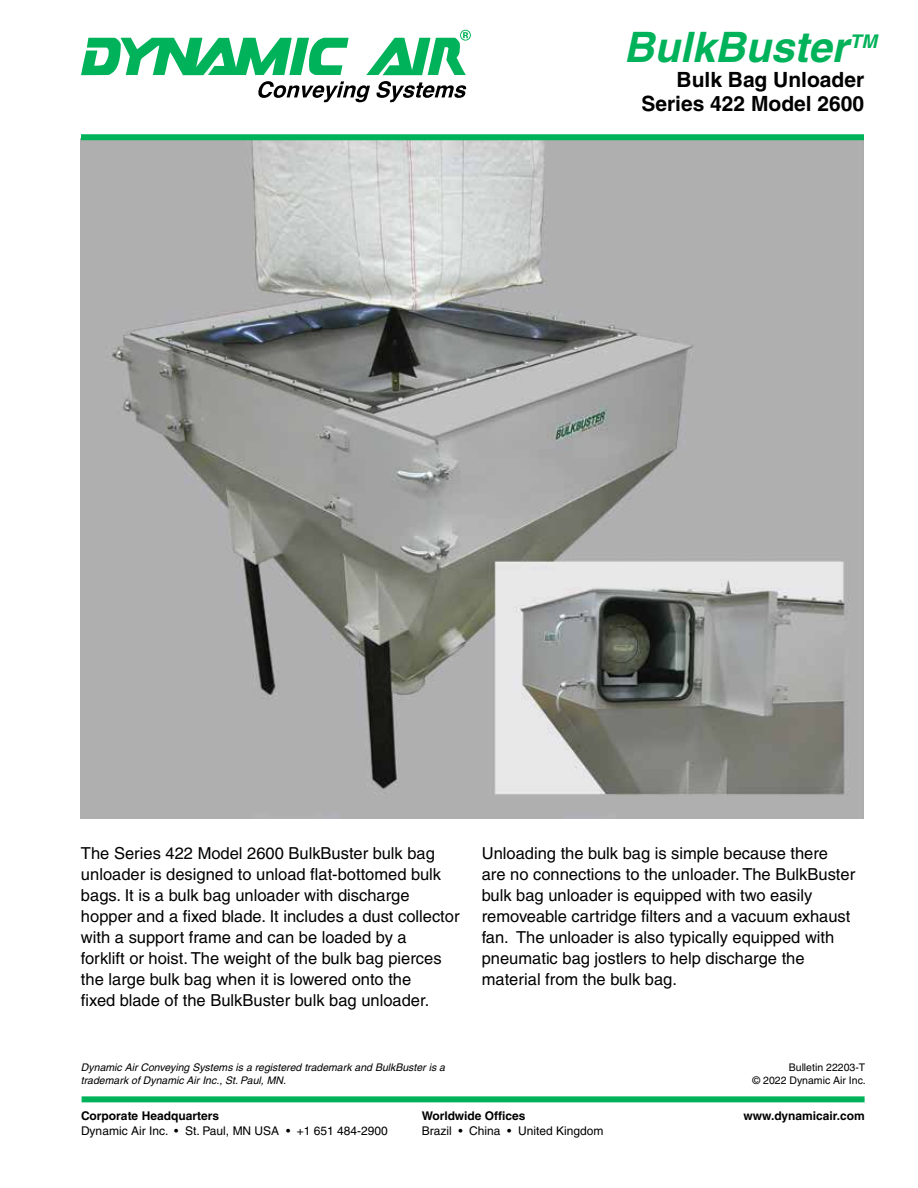
<style>
.page{position:relative;width:918px;height:1188px;background:#fff}
.page>*{position:absolute;margin:0;border:0;box-sizing:border-box;transform-origin:0 0}
.t1{font:italic 700 42px "Helvetica";color:#00b259}
.t2{font:700 21px/23.2px "Helvetica";color:#000;text-align:right}
.t3{font:16.5px/21px "Helvetica";color:#000}
.t4{font:12px "Helvetica";color:#000}
.t5{font:700 12px "Helvetica";color:#000}
.t6{font:italic 10.5px/13.5px "Helvetica";color:#000}
.t7{font:10.5px/13.5px "Helvetica";color:#000;text-align:right}
</style>
<div class="page">
<img style="left:81px;top:140px;width:783px;height:679px">
<div style="left:81px;top:134px;width:783px;height:6px;background:#00b259"></div>
<div style="left:82px;top:1096px;width:783px;height:6px;background:#00b259"></div>
<svg style="left:81px;top:38px;width:268px;height:37px"></svg>
<svg style="left:258px;top:81px;width:112px;height:21px"></svg>
<svg style="left:376px;top:81px;width:90px;height:21px"></svg>
<svg style="left:366px;top:30px;width:105px;height:45px"></svg>
<h1 class="t1" style="left:624px;top:22px;width:255px">BulkBuster<sup>TM</sup></h1>
<p class="t2" style="left:641px;top:68px;width:224px">Bulk Bag Unloader<br>Series 422 Model 2600</p>
<p class="t3" style="left:81px;top:843px;width:380px">The Series 422 Model 2600 BulkBuster bulk bag unloader is designed to unload flat-bottomed bulk bags. It is a bulk bag unloader with discharge hopper and a fixed blade. It includes a dust collector with a support frame and can be loaded by a<br>forklift or hoist. The weight of the bulk bag pierces the large bulk bag when it is lowered onto the<br>fixed blade of the BulkBuster bulk bag unloader.</p>
<p class="t6" style="left:81px;top:1060px;width:366px">Dynamic Air Conveying Systems is a registered trademark and BulkBuster is a trademark of Dynamic Air Inc., St. Paul, MN.</p>
<p class="t3" style="left:482px;top:843px;width:375px">Unloading the bulk bag is simple because there are no connections to the unloader. The BulkBuster bulk bag unloader is equipped with two easily removeable cartridge filters and a vacuum exhaust fan. The unloader is also typically equipped with pneumatic bag jostlers to help discharge the material from the bulk bag.</p>
<p class="t7" style="left:753px;top:1060px;width:115px">Bulletin 22203-T<br>© 2022 Dynamic Air Inc.</p>
<p class="t5" style="left:81px;top:1109px;width:140px">Corporate Headquarters</p>
<p class="t4" style="left:81px;top:1123px;width:308px">Dynamic Air Inc. • St. Paul, MN USA • +1 651 484-2900</p>
<p class="t5" style="left:422px;top:1109px;width:105px">Worldwide Offices</p>
<p class="t4" style="left:422px;top:1123px;width:183px">Brazil • China • United Kingdom</p>
<p class="t5" style="left:743px;top:1109px;width:123px">www.dynamicair.com</p>
</div>
